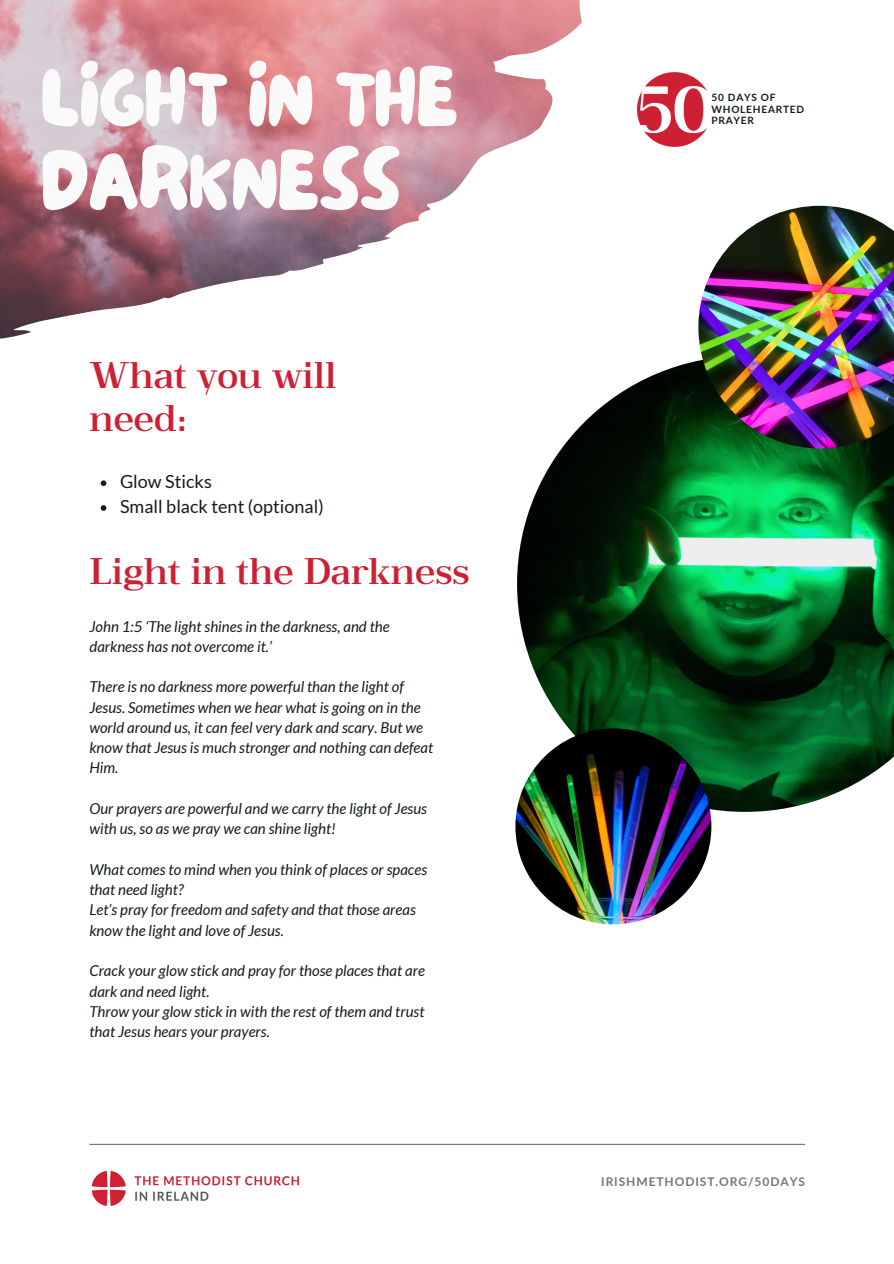
<style>
.page{position:relative;width:894px;height:1264px;background:#fff}
.page>*{position:absolute;margin:0;border:0;box-sizing:border-box;transform-origin:0 0}
.t1{font:84.45px "NF Lepetitcochon Regular";color:#fafafa}
.t2{font:36px/42.8px "OC Rey Bold";color:#ce2033}
.t3{font:18px "Lato";color:#141b1e}
.t4{font:italic 15px/20.2px "Lato";color:#141b1e}
.t5{font:700 12px "Lato";letter-spacing:.075em;color:#777676}
.t6{font:700 10.05px "Lato";letter-spacing:.075em;color:#141b1e}
</style>
<div class="page">
<hr style="left:89px;top:1143px;width:715px;height:1px;background:#777676">
<img style="left:91px;top:1170px;width:208px;height:36px">
<img style="left:637px;top:72px;width:70px;height:75px">
<img style="left:0;top:0;width:581px;height:339px">
<img style="left:517px;top:360px;width:376px;height:451px">
<img style="left:698px;top:206px;width:195px;height:242px">
<svg style="left:101px;top:480px;width:5px;height:6px"></svg>
<svg style="left:101px;top:505px;width:5px;height:6px"></svg>
<img style="left:515px;top:728px;width:196px;height:196px;border-radius:50%">
<p class="t1" style="left:41px;top:39px;width:418px">LIGHT IN THE</p>
<p class="t1" style="left:41px;top:123px;width:360px">DARKNESS</p>
<p class="t2" style="left:89px;top:354px;width:249px">What you will need:</p>
<p class="t3" style="left:120px;top:470px;width:93px">Glow Sticks</p>
<p class="t3" style="left:120px;top:495px;width:205px">Small black tent (optional)</p>
<p class="t2" style="left:89px;top:549px;width:382px">Light in the Darkness</p>
<p class="t4" style="left:89px;top:615px;width:302px">John 1:5 ‘The light shines in the darkness, and the darkness has not overcome it.’</p>
<p class="t4" style="left:89px;top:676px;width:345px">There is no darkness more powerful than the light of Jesus. Sometimes when we hear what is going on in the world around us, it can feel very dark and scary. But we know that Jesus is much stronger and nothing can defeat Him.</p>
<p class="t4" style="left:89px;top:798px;width:339px">Our prayers are powerful and we carry the light of Jesus with us, so as we pray we can shine light!</p>
<p class="t4" style="left:89px;top:858px;width:339px">What comes to mind when you think of places or spaces that need light?</p>
<p class="t4" style="left:89px;top:899px;width:328px">Let’s pray for freedom and safety and that those areas know the light and love of Jesus.</p>
<p class="t4" style="left:89px;top:960px;width:337px">Crack your glow stick and pray for those places that are dark and need light.</p>
<p class="t4" style="left:89px;top:1000px;width:336px">Throw your glow stick in with the rest of them and trust that Jesus hears your prayers.</p>
<p class="t6" style="left:711px;top:91px;width:66px">50 DAYS OF</p>
<p class="t6" style="left:711px;top:103px;width:94px">WHOLEHEARTED</p>
<p class="t6" style="left:711px;top:114px;width:44px">PRAYER</p>
<p class="t5" style="left:601px;top:1173px;width:205px">IRISHMETHODIST.ORG/50DAYS</p>
</div>
